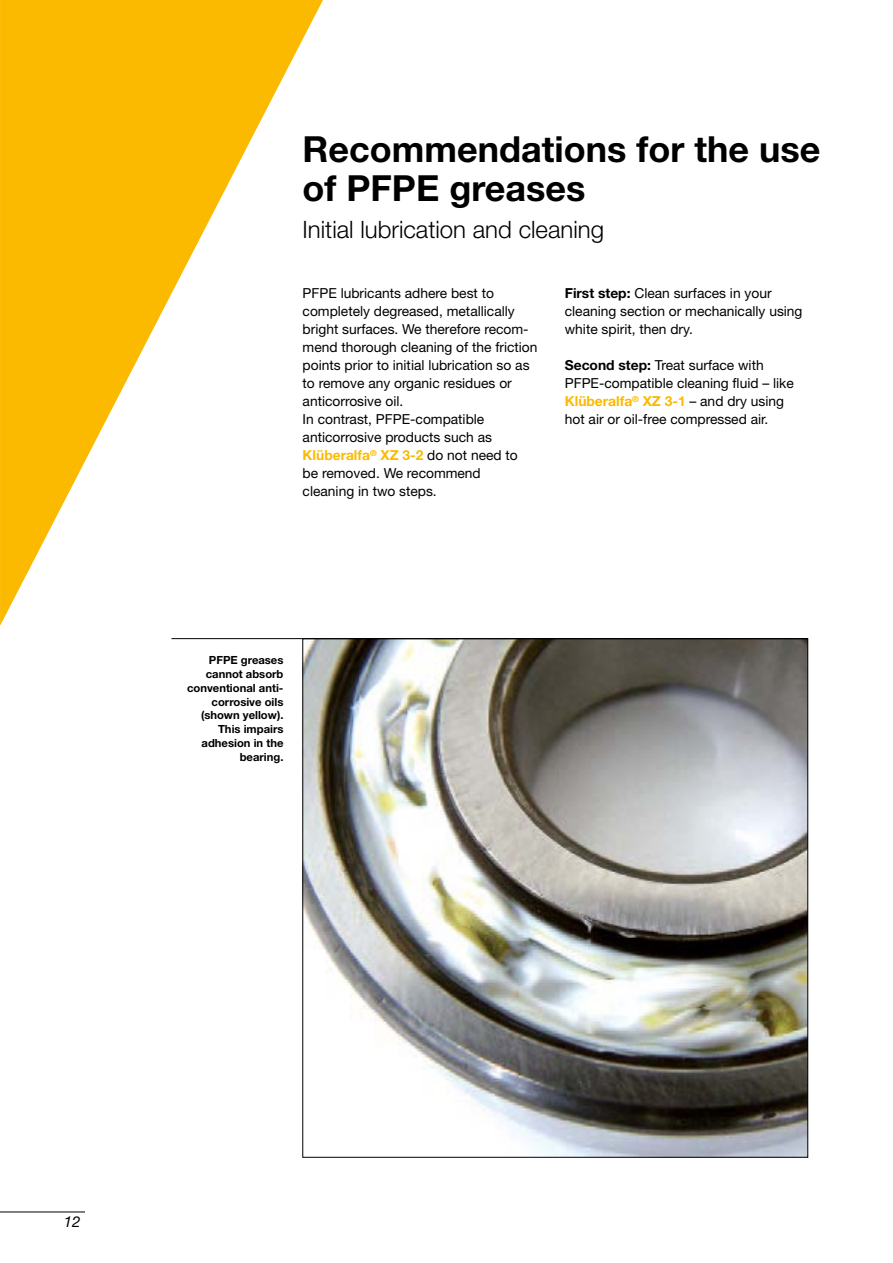
<style>
.page{position:relative;width:893px;height:1263px;background:#fff}
.page>*{position:absolute;margin:0;border:0;box-sizing:border-box;transform-origin:0 0}
.t1{font:700 36px/39px "Helvetica Neue LT";color:#000}
.t2{font:300 24px "Helvetica Neue LT";color:#000}
.t3{font:italic 15px "Helvetica Neue LT";color:#000}
.t4{font:13.8px/18px "Helvetica Neue LT";color:#000}
.t5{font:700 11.25px/13.8px "Helvetica Neue LT";color:#000;text-align:right}
.s1{font-weight:700;color:#fbba00}
.s2{font-weight:700}
</style>
<div class="page">
<svg style="left:0;top:0;width:323px;height:626px"></svg>
<img style="left:305px;top:641px;width:501px;height:514px">
<hr style="left:171px;top:638px;width:637px;height:1px;background:#000">
<hr style="left:0;top:1212px;width:85px;height:1px;background:#000">
<h1 class="t1" style="left:303px;top:129px;width:519px">Recommendations for the use of PFPE greases</h1>
<h2 class="t2" style="left:303px;top:215px;width:303px">Initial lubrication and cleaning</h2>
<p class="t4" style="left:303px;top:284px;width:236px">PFPE lubricants adhere best to completely degreased, metallically bright surfaces. We therefore recom&shy;mend thorough cleaning of the friction points prior to initial lubrication so as to remove any organic residues or anticorrosive oil.<br>In contrast, PFPE-compatible anticorrosive products such as<br><span class="s1">Klüberalfa</span><sup>®</sup> <span class="s1">XZ 3-2</span> do not need to<br>be removed. We recommend<br>cleaning in two steps.</p>
<p class="t4" style="left:565px;top:284px;width:239px"><span class="s2">First step:</span> Clean surfaces in your cleaning section or mechanically using white spirit, then dry.</p>
<p class="t4" style="left:565px;top:356px;width:231px"><span class="s2">Second step:</span> Treat surface with PFPE-compatible cleaning fluid – like <span class="s1">Klüberalfa</span><sup>®</sup> <span class="s1">XZ 3-1</span> – and dry using hot air or oil-free compressed air.</p>
<p class="t5" style="left:187px;top:653px;width:98px">PFPE greases cannot absorb conventional anti&shy;corrosive oils (shown yellow).<br>This impairs adhesion in the bearing.</p>
<p class="t3" style="left:64px;top:1212px;width:18px">12</p>
</div>
